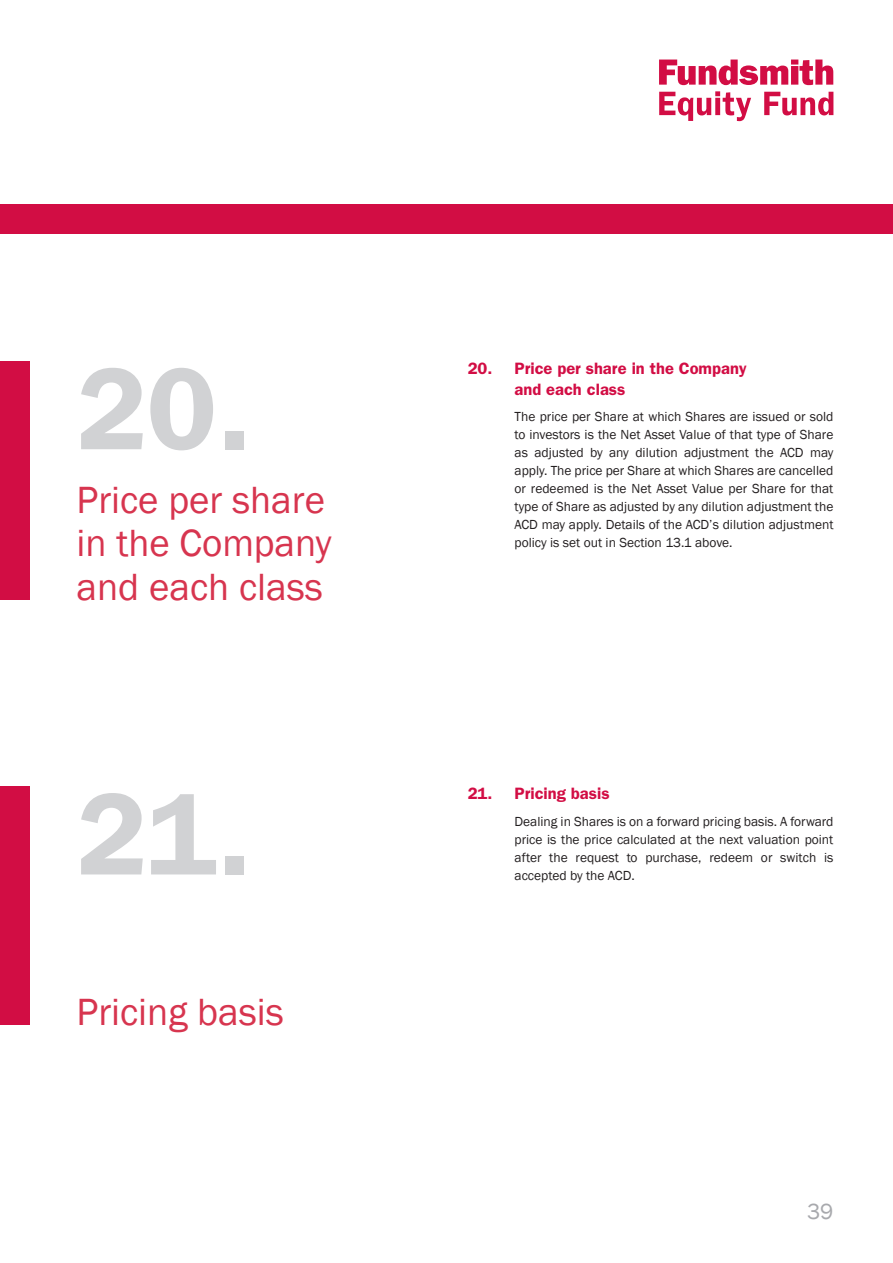
<style>
.page{position:relative;width:893px;height:1263px;background:#fff}
.page>*{position:absolute;margin:0;border:0;box-sizing:border-box;transform-origin:0 0}
.section_numbers{font:600 117px "Franklin Gothic";color:#d1d2d4}
.section_headings_2{font:39px/43.5px "Franklin Gothic";color:#d7354f}
.t1{font:22.5px "Franklin Gothic";color:#a8a9ad}
.sub_heading_1{font:600 16.5px/21px "Franklin Gothic";color:#d20d44}
.body_copy{font:13.5px/18px "Franklin Gothic";color:#231f20;text-align:justify}
</style>
<div class="page">
<svg style="left:659px;top:60px;width:174px;height:25px"></svg>
<svg style="left:659px;top:91px;width:92px;height:30px"></svg>
<svg style="left:764px;top:92px;width:69px;height:23px"></svg>
<div style="left:0;top:361px;width:30px;height:239px;background:#d20d44"></div>
<div style="left:0;top:787px;width:30px;height:238px;background:#d20d44"></div>
<div style="left:0;top:204px;width:893px;height:30px;background:#d20d44"></div>
<p class="section_numbers" style="left:77px;top:340px;width:177px">20.</p>
<p class="section_headings_2" style="left:77px;top:479px;width:257px">Price per share in the Company and each class</p>
<p class="section_numbers" style="left:77px;top:765px;width:177px">21.</p>
<p class="section_headings_2" style="left:77px;top:991px;width:209px">Pricing basis</p>
<p class="sub_heading_1" style="left:514px;top:358px;width:234px;text-indent:-47px">20. Price per share in the Company and each class</p>
<p class="body_copy" style="left:514px;top:408px;width:320px">The price per Share at which Shares are issued or sold to investors is the Net Asset Value of that type of Share as adjusted by any dilution adjustment the ACD may apply. The price per Share at which Shares are cancelled or redeemed is the Net Asset Value per Share for that type of Share as adjusted by any dilution adjustment the ACD may apply. Details of the ACD’s dilution adjustment policy is set out in Section 13.1 above.</p>
<p class="sub_heading_1" style="left:468px;top:783px;width:143px">21. Pricing basis</p>
<p class="body_copy" style="left:514px;top:812px;width:320px">Dealing in Shares is on a forward pricing basis. A forward price is the price calculated at the next valuation point after the request to purchase, redeem or switch is accepted by the ACD.</p>
<p class="t1" style="left:807px;top:1198px;width:28px">39</p>
</div>
